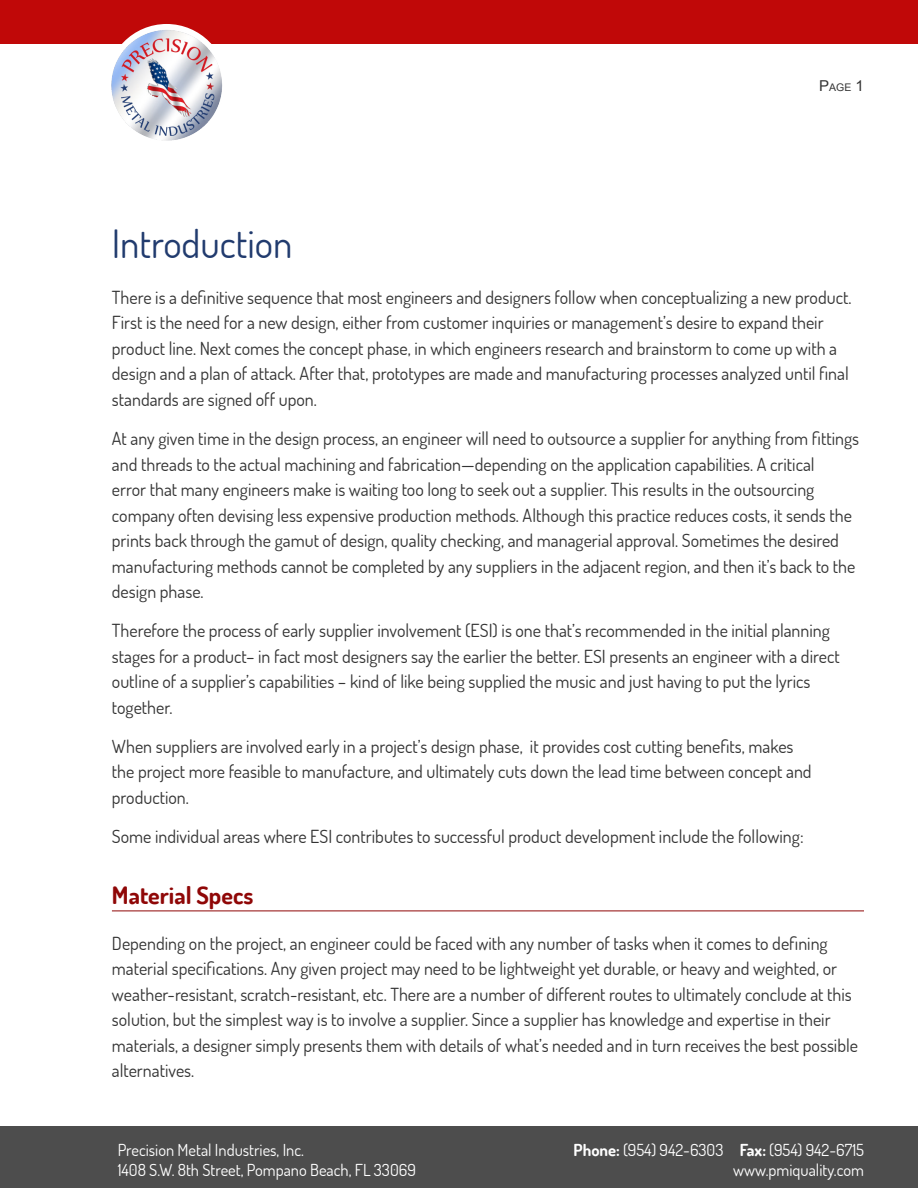
<style>
.page{position:relative;width:918px;height:1188px;background:#fff}
.page>*{position:absolute;margin:0;border:0;box-sizing:border-box;transform-origin:0 0}
.t1{font:39px "Dosis";color:#213b6e}
.t2{font:700 24px "Dosis";color:#8f0707}
.t3{font:18px/25.5px "Dosis";color:#333}
.t4{font:16.5px/19.8px "Dosis";color:#fff}
.t5{font:10.5px "Arial";color:#333}
.s1{font-size:15px}
.s2{font-weight:700}
</style>
<div class="page">
<div style="left:0;top:0;width:918px;height:43px;background:#c00808"></div>
<div style="left:0;top:1127px;width:918px;height:61px;background:#4d4d4d"></div>
<hr style="left:112px;top:911px;width:752px;height:1px;background:#8f0707">
<img style="left:91px;top:28px;width:151px;height:113px">
<p class="t5" style="left:819px;top:81px;width:46px"><span class="s1">P</span>age <span class="s1">1</span></p>
<h1 class="t1" style="left:112px;top:218px;width:182px">Introduction</h1>
<p class="t3" style="left:112px;top:284px;width:741px">There is a definitive sequence that most engineers and designers follow when conceptualizing a new product.<br>First is the need for a new design, either from customer inquiries or management’s desire to expand their product line. Next comes the concept phase, in which engineers research and brainstorm to come up with a design and a plan of attack. After that, prototypes are made and manufacturing processes analyzed until final standards are signed off upon.</p>
<p class="t3" style="left:112px;top:425px;width:749px">At any given time in the design process, an engineer will need to outsource a supplier for anything from fittings and threads to the actual machining and fabrication—depending on the application capabilities. A critical<br>error that many engineers make is waiting too long to seek out a supplier. This results in the outsourcing company often devising less expensive production methods. Although this practice reduces costs, it sends the prints back through the gamut of design, quality checking, and managerial approval. Sometimes the desired manufacturing methods cannot be completed by any suppliers in the adjacent region, and then it’s back to the design phase.</p>
<p class="t3" style="left:112px;top:617px;width:729px">Therefore the process of early supplier involvement (ESI) is one that’s recommended in the initial planning stages for a product– in fact most designers say the earlier the better. ESI presents an engineer with a direct outline of a supplier’s capabilities – kind of like being supplied the music and just having to put the lyrics together.</p>
<p class="t3" style="left:112px;top:733px;width:701px">When suppliers are involved early in a project’s design phase, it provides cost cutting benefits, makes the project more feasible to manufacture, and ultimately cuts down the lead time between concept and production.</p>
<p class="t3" style="left:112px;top:823px;width:693px">Some individual areas where ESI contributes to successful product development include the following:</p>
<h2 class="t2" style="left:112px;top:880px;width:143px">Material Specs</h2>
<p class="t3" style="left:112px;top:930px;width:748px">Depending on the project, an engineer could be faced with any number of tasks when it comes to defining material specifications. Any given project may need to be lightweight yet durable, or heavy and weighted, or weather-resistant, scratch-resistant, etc. There are a number of different routes to ultimately conclude at this solution, but the simplest way is to involve a supplier. Since a supplier has knowledge and expertise in their materials, a designer simply presents them with details of what’s needed and in turn receives the best possible alternatives.</p>
<p class="t4" style="left:118px;top:1140px;width:300px">Precision Metal Industries, Inc.<br>1408 S.W. 8th Street, Pompano Beach, FL 33069</p>
<p class="t4" style="left:574px;top:1139px;width:292px;text-align:right"><span class="s2">Phone:</span> (954) 942-6303 <span class="s2">Fax:</span> (954) 942-6715 www.pmiquality.com</p>
</div>
